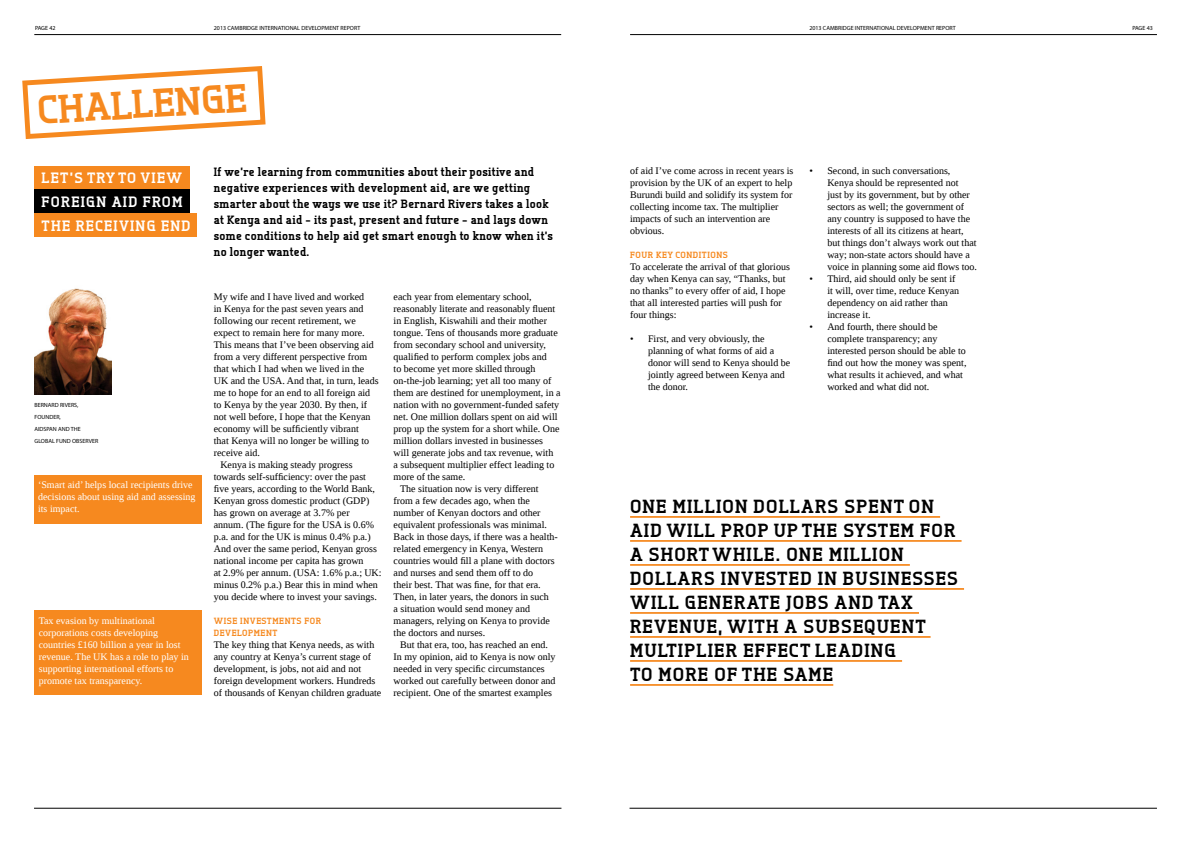
<style>
.page{position:relative;width:1191px;height:842px;background:#fff}
.page>*{position:absolute;margin:0;border:0;box-sizing:border-box;transform-origin:0 0}
.t1{font:800 39.9px "Tertre";color:#f6891f}
.t2{font:800 19px/24px "Tertre";letter-spacing:.06em;color:#000}
.t3{font:800 15px/24px "Tertre";letter-spacing:.08em;color:#fff}
.t4{font:800 12px/16px "Tertre";letter-spacing:.03em;color:#000}
.t5{font:10px/12px "Liberation Serif";color:#000}
.t6{font:10px/12px "Liberation Serif";color:#fff}
.t7{font:800 9px/12px "Tertre";letter-spacing:.06em;color:#f6891f}
.t8{font:6px/12px "Myriad Pro";color:#000}
</style>
<div class="page">
<div style="left:34px;top:475px;width:167px;height:48px;background:#f6891f"></div>
<div style="left:34px;top:611px;width:167px;height:84px;background:#f6891f"></div>
<hr style="left:34px;top:808px;width:527px;height:1px;background:#000">
<hr style="left:629px;top:808px;width:528px;height:1px;background:#000">
<hr style="left:34px;top:34px;width:527px;height:1px;background:#000">
<div style="left:34px;top:167px;width:156px;height:23px;background:#f6891f"></div>
<div style="left:34px;top:190px;width:156px;height:23px;background:#000"></div>
<div style="left:34px;top:213px;width:163px;height:23px;background:#f6891f"></div>
<svg style="left:22px;top:66px;width:243px;height:73px"></svg>
<img style="left:35px;top:288px;width:77px;height:107px">
<hr style="left:630px;top:34px;width:527px;height:1px;background:#000">
<hr style="left:630px;top:516px;width:310px;height:2px;background:#f6891f">
<hr style="left:630px;top:540px;width:331px;height:2px;background:#f6891f">
<hr style="left:630px;top:564px;width:280px;height:2px;background:#f6891f">
<hr style="left:630px;top:588px;width:334px;height:2px;background:#f6891f">
<hr style="left:630px;top:612px;width:289px;height:2px;background:#f6891f">
<hr style="left:630px;top:636px;width:300px;height:2px;background:#f6891f">
<hr style="left:630px;top:660px;width:272px;height:2px;background:#f6891f">
<hr style="left:630px;top:684px;width:203px;height:2px;background:#f6891f">
<p class="t8" style="left:35px;top:22px;width:22px">PAGE 42</p>
<p class="t8" style="left:214px;top:22px;width:148px">2013 CAMBRIDGE INTERNATIONAL DEVELOPMENT REPORT</p>
<h1 class="t1" style="left:36px;top:84px;width:212px;rotate:-3deg">CHALLENGE</h1>
<h3 class="t3" style="left:42px;top:165px;width:150px">LET’S TRY TO VIEW<br>FOREIGN AID FROM<br>THE RECEIVING END</h3>
<p class="t8" style="left:35px;top:399px;width:65px">BERNARD RIVERS,<br>FOUNDER,<br>AIDSPAN AND THE<br>GLOBAL FUND OBSERVER</p>
<p class="t6" style="left:38px;top:478px;width:159px">‘Smart aid’ helps local recipients drive decisions about using aid and assessing its impact.</p>
<p class="t6" style="left:39px;top:614px;width:152px">Tax evasion by multinational corporations costs developing countries £160 billion a year in lost revenue. The UK has a role to play in supporting international efforts to promote tax transparency.</p>
<p class="t4" style="left:214px;top:163px;width:340px">If we’re learning from communities about their positive and negative experiences with development aid, are we getting smarter about the ways we use it? Bernard Rivers takes a look at Kenya and aid – its past, present and future – and lays down some conditions to help aid get smart enough to know when it’s no longer wanted.</p>
<p class="t5" style="left:214px;top:290px;width:152px">My wife and I have lived and worked</p>
<p class="t5" style="left:214px;top:302px;width:151px">in Kenya for the past seven years and</p>
<p class="t5" style="left:214px;top:314px;width:143px">following our recent retirement, we</p>
<p class="t5" style="left:214px;top:326px;width:152px">expect to remain here for many more.</p>
<p class="t5" style="left:214px;top:338px;width:161px">This means that I’ve been observing aid</p>
<p class="t5" style="left:214px;top:350px;width:155px">from a very different perspective from</p>
<p class="t5" style="left:214px;top:362px;width:152px">that which I had when we lived in the</p>
<p class="t5" style="left:214px;top:374px;width:166px">UK and the USA. And that, in turn, leads</p>
<p class="t5" style="left:214px;top:386px;width:158px">me to hope for an end to all foreign aid</p>
<p class="t5" style="left:214px;top:398px;width:155px">to Kenya by the year 2030. By then, if</p>
<p class="t5" style="left:214px;top:410px;width:158px">not well before, I hope that the Kenyan</p>
<p class="t5" style="left:214px;top:422px;width:146px">economy will be sufficiently vibrant</p>
<p class="t5" style="left:214px;top:434px;width:157px">that Kenya will no longer be willing to</p>
<p class="t5" style="left:214px;top:446px;width:48px">receive aid.</p>
<p class="t5" style="left:220px;top:458px;width:134px">Kenya is making steady progress</p>
<p class="t5" style="left:214px;top:470px;width:154px">towards self-sufficiency: over the past</p>
<p class="t5" style="left:214px;top:482px;width:163px">five years, according to the World Bank,</p>
<p class="t5" style="left:214px;top:494px;width:157px">Kenyan gross domestic product (GDP)</p>
<p class="t5" style="left:214px;top:506px;width:137px">has grown on average at 3.7% per</p>
<p class="t5" style="left:214px;top:518px;width:162px">annum. (The figure for the USA is 0.6%</p>
<p class="t5" style="left:214px;top:530px;width:158px">p.a. and for the UK is minus 0.4% p.a.)</p>
<p class="t5" style="left:214px;top:542px;width:165px">And over the same period, Kenyan gross</p>
<p class="t5" style="left:214px;top:554px;width:151px">national income per capita has grown</p>
<p class="t5" style="left:214px;top:566px;width:169px">at 2.9% per annum. (USA: 1.6% p.a.; UK:</p>
<p class="t5" style="left:214px;top:578px;width:165px">minus 0.2% p.a.) Bear this in mind when</p>
<p class="t5" style="left:214px;top:590px;width:165px">you decide where to invest your savings.</p>
<p class="t7" style="left:214px;top:614px;width:109px">WISE INVESTMENTS FOR<br>DEVELOPMENT</p>
<p class="t5" style="left:214px;top:638px;width:169px">The key thing that Kenya needs, as with any country at Kenya’s current stage of development, is jobs, not aid and not foreign development workers. Hundreds of thousands of Kenyan children graduate</p>
<p class="t5" style="left:394px;top:290px;width:140px">each year from elementary school,</p>
<p class="t5" style="left:394px;top:302px;width:163px">reasonably literate and reasonably fluent</p>
<p class="t5" style="left:394px;top:314px;width:155px">in English, Kiswahili and their mother</p>
<p class="t5" style="left:394px;top:326px;width:166px">tongue. Tens of thousands more graduate</p>
<p class="t5" style="left:394px;top:338px;width:154px">from secondary school and university,</p>
<p class="t5" style="left:394px;top:350px;width:155px">qualified to perform complex jobs and</p>
<p class="t5" style="left:394px;top:362px;width:143px">to become yet more skilled through</p>
<p class="t5" style="left:394px;top:374px;width:159px">on-the-job learning; yet all too many of</p>
<p class="t5" style="left:394px;top:386px;width:168px">them are destined for unemployment, in a</p>
<p class="t5" style="left:394px;top:398px;width:167px">nation with no government-funded safety</p>
<p class="t5" style="left:394px;top:410px;width:165px">net. One million dollars spent on aid will</p>
<p class="t5" style="left:394px;top:422px;width:167px">prop up the system for a short while. One</p>
<p class="t5" style="left:394px;top:434px;width:151px">million dollars invested in businesses</p>
<p class="t5" style="left:394px;top:446px;width:161px">will generate jobs and tax revenue, with</p>
<p class="t5" style="left:394px;top:458px;width:162px">a subsequent multiplier effect leading to</p>
<p class="t5" style="left:394px;top:470px;width:73px">more of the same.</p>
<p class="t5" style="left:400px;top:482px;width:140px">The situation now is very different</p>
<p class="t5" style="left:394px;top:494px;width:138px">from a few decades ago, when the</p>
<p class="t5" style="left:394px;top:506px;width:148px">number of Kenyan doctors and other</p>
<p class="t5" style="left:394px;top:518px;width:155px">equivalent professionals was minimal.</p>
<p class="t5" style="left:394px;top:530px;width:166px">Back in those days, if there was a health-</p>
<p class="t5" style="left:394px;top:542px;width:151px">related emergency in Kenya, Western</p>
<p class="t5" style="left:394px;top:554px;width:163px">countries would fill a plane with doctors</p>
<p class="t5" style="left:394px;top:566px;width:141px">and nurses and send them off to do</p>
<p class="t5" style="left:394px;top:578px;width:149px">their best. That was fine, for that era.</p>
<p class="t5" style="left:394px;top:590px;width:157px">Then, in later years, the donors in such</p>
<p class="t5" style="left:394px;top:602px;width:138px">a situation would send money and</p>
<p class="t5" style="left:394px;top:614px;width:158px">managers, relying on Kenya to provide</p>
<p class="t5" style="left:394px;top:626px;width:93px">the doctors and nurses.</p>
<p class="t5" style="left:400px;top:638px;width:149px">But that era, too, has reached an end.</p>
<p class="t5" style="left:394px;top:650px;width:163px">In my opinion, aid to Kenya is now only</p>
<p class="t5" style="left:394px;top:662px;width:153px">needed in very specific circumstances</p>
<p class="t5" style="left:394px;top:674px;width:163px">worked out carefully between donor and</p>
<p class="t5" style="left:394px;top:686px;width:160px">recipient. One of the smartest examples</p>
<p class="t8" style="left:809px;top:22px;width:148px">2013 CAMBRIDGE INTERNATIONAL DEVELOPMENT REPORT</p>
<p class="t8" style="left:1132px;top:22px;width:22px">PAGE 43</p>
<p class="t5" style="left:630px;top:164px;width:165px">of aid I’ve come across in recent years is provision by the UK of an expert to help Burundi build and solidify its system for collecting income tax. The multiplier impacts of such an intervention are obvious.</p>
<p class="t7" style="left:630px;top:248px;width:99px">FOUR KEY CONDITIONS</p>
<p class="t5" style="left:630px;top:260px;width:161px">To accelerate the arrival of that glorious day when Kenya can say, “Thanks, but no thanks” to every offer of aid, I hope that all interested parties will push for four things:</p>
<p class="t5" style="left:648px;top:332px;width:144px;text-indent:-18px">• First, and very obviously, the planning of what forms of aid a donor will send to Kenya should be jointly agreed between Kenya and the donor.</p>
<p class="t5" style="left:827px;top:164px;width:151px;text-indent:-18px">• Second, in such conversations, Kenya should be represented not<br>just by its government, but by other sectors as well; the government of any country is supposed to have the interests of all its citizens at heart, but things don’t always work out that way; non-state actors should have a voice in planning some aid flows too.</p>
<p class="t5" style="left:827px;top:272px;width:133px;text-indent:-18px">• Third, aid should only be sent if it will, over time, reduce Kenyan dependency on aid rather than increase it.</p>
<p class="t5" style="left:827px;top:320px;width:141px;text-indent:-18px">• And fourth, there should be complete transparency; any interested person should be able to find out how the money was spent, what results it achieved, and what worked and what did not.</p>
<h2 class="t2" style="left:630px;top:494px;width:329px">ONE MILLION DOLLARS SPENT ON<br>AID WILL PROP UP THE SYSTEM FOR<br>A SHORT WHILE. ONE MILLION<br>DOLLARS INVESTED IN BUSINESSES<br>WILL GENERATE JOBS AND TAX<br>REVENUE, WITH A SUBSEQUENT<br>MULTIPLIER EFFECT LEADING<br>TO MORE OF THE SAME</h2>
</div>
